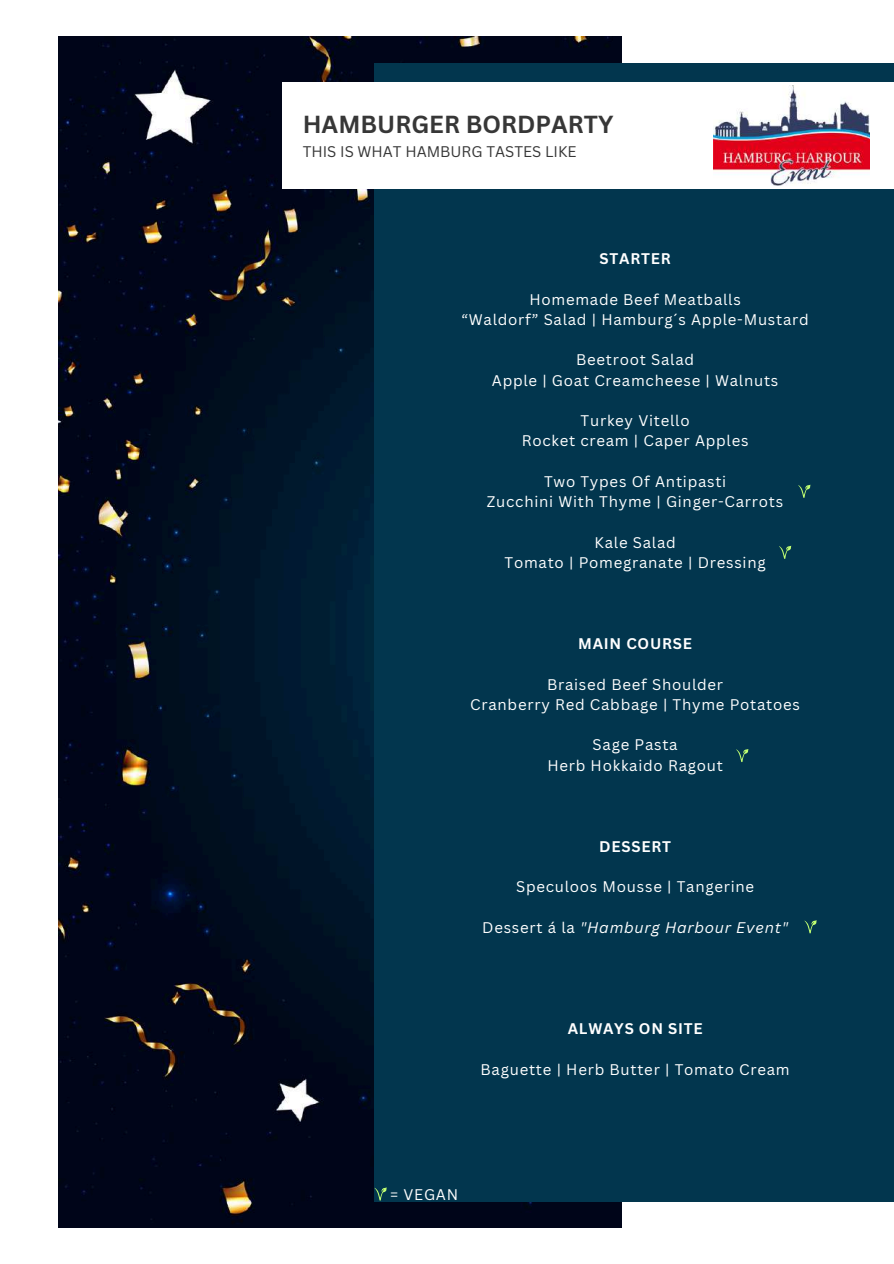
<style>
.page{position:relative;width:894px;height:1264px;background:#fff}
.page>*{position:absolute;margin:0;border:0;box-sizing:border-box;transform-origin:0 0}
.t1{font:700 24px "Canva Sans";color:#373737}
.t2{font:15px/20.2px "Canva Sans";letter-spacing:.05em;color:#fff;text-align:center}
.t3{font:700 15px "Canva Sans";letter-spacing:.05em;color:#fff}
.t4{font:italic 15px "Canva Sans";letter-spacing:.05em;color:#fff}
.t5{font:15px "Canva Sans";color:#373737}
.s1{font-style:normal}
</style>
<div class="page">
<img style="left:59px;top:36px;width:562px;height:1191px">
<div style="left:374px;top:63px;width:519px;height:1138px;background:#02364e"></div>
<div style="left:282px;top:82px;width:611px;height:107px;background:#fff"></div>
<svg style="left:374px;top:1187px;width:12px;height:13px"></svg>
<img style="left:713px;top:86px;width:156px;height:100px">
<svg style="left:779px;top:546px;width:12px;height:13px"></svg>
<svg style="left:798px;top:485px;width:12px;height:13px"></svg>
<svg style="left:736px;top:749px;width:12px;height:13px"></svg>
<svg style="left:804px;top:920px;width:12px;height:13px"></svg>
<h1 class="t1" style="left:302px;top:108px;width:312px">HAMBURGER BORDPARTY</h1>
<p class="t5" style="left:302px;top:141px;width:275px">THIS IS WHAT HAMBURG TASTES LIKE</p>
<p class="t3" style="left:599px;top:248px;width:73px">STARTER</p>
<p class="t2" style="left:461px;top:289px;width:349px">Homemade Beef Meatballs<br>“Waldorf” Salad | Hamburg´s Apple-Mustard</p>
<p class="t2" style="left:491px;top:349px;width:288px">Beetroot Salad<br>Apple | Goat Creamcheese | Walnuts</p>
<p class="t2" style="left:521px;top:410px;width:228px">Turkey Vitello<br>Rocket cream | Caper Apples</p>
<p class="t2" style="left:487px;top:471px;width:298px">Two Types Of Antipasti<br>Zucchini With Thyme | Ginger-Carrots</p>
<p class="t2" style="left:504px;top:532px;width:262px">Kale Salad<br>Tomato | Pomegranate | Dressing</p>
<p class="t3" style="left:578px;top:633px;width:115px">MAIN COURSE</p>
<p class="t2" style="left:470px;top:673px;width:331px">Braised Beef Shoulder<br>Cranberry Red Cabbage | Thyme Potatoes</p>
<p class="t2" style="left:547px;top:734px;width:177px">Sage Pasta<br>Herb Hokkaido Ragout</p>
<p class="t3" style="left:599px;top:835px;width:73px">DESSERT</p>
<p class="t2" style="left:516px;top:876px;width:239px">Speculoos Mousse | Tangerine</p>
<p class="t4" style="left:482px;top:916px;width:307px"><span class="s1">Dessert á la</span> "Hamburg Harbour Event"</p>
<p class="t3" style="left:567px;top:1017px;width:136px">ALWAYS ON SITE</p>
<p class="t2" style="left:480px;top:1058px;width:310px">Baguette | Herb Butter | Tomato Cream</p>
<p class="t2" style="left:390px;top:1183px;width:70px">= VEGAN</p>
</div>
